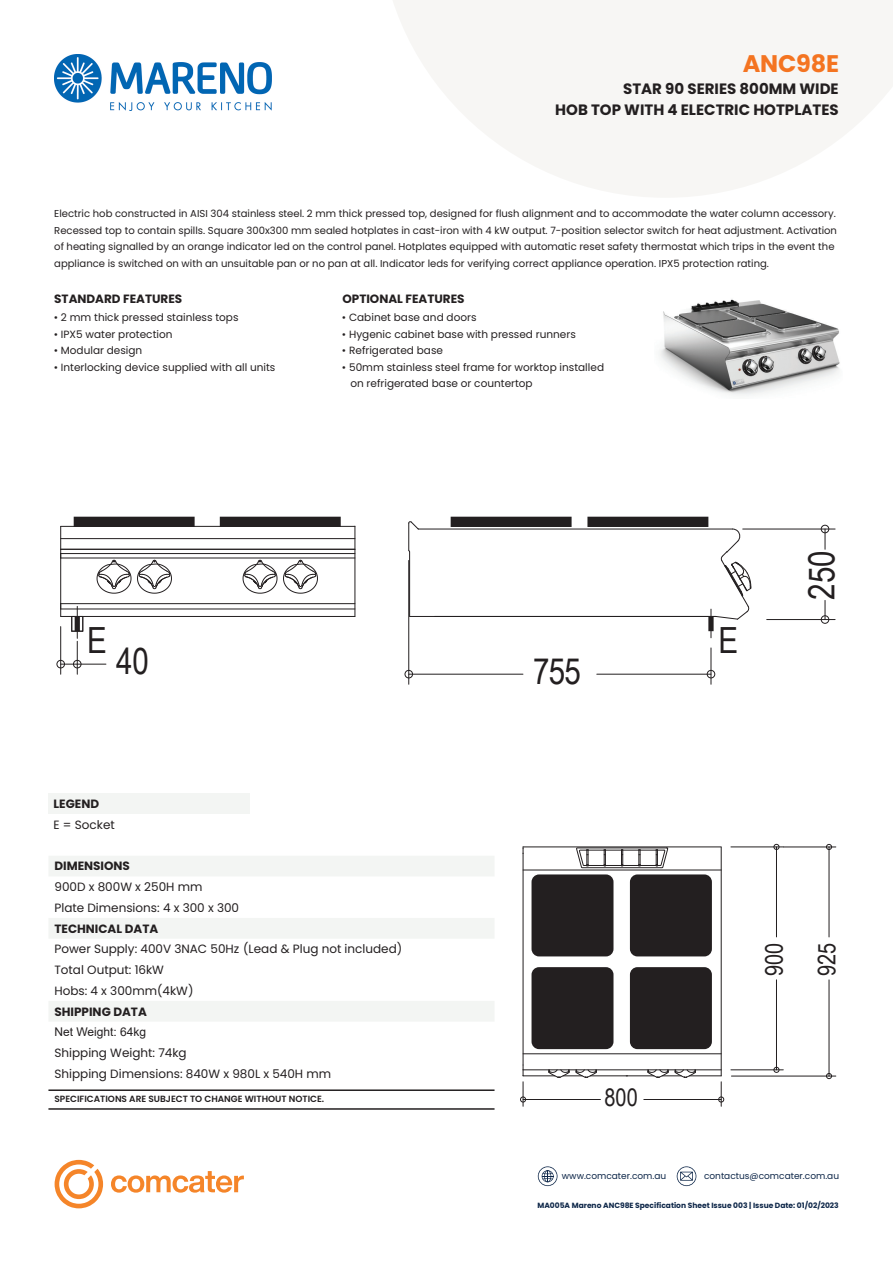
<style>
.page{position:relative;width:893px;height:1263px;background:#fff}
.page>*{position:absolute;margin:0;border:0;box-sizing:border-box;transform-origin:0 0}
.t1{font:36.15px "Arial Narrow";color:#231f20}
.t2{font:24.3px "Arial Narrow";color:#231f20}
.t3{font:700 24px "Poppins";letter-spacing:-.005em;color:#f47421}
.t4{font:700 15px/21px "Poppins";color:#231f20;text-align:right}
.t5{font:12px/20.7px "Poppins";color:#231f20}
.t6{font:700 12px "Poppins";color:#231f20}
.t7{font:12px "Arial";color:#231f20}
.t8{font:10.5px/16.5px "Poppins";color:#231f20}
.t9{font:10.05px/16.5px "Poppins";color:#231f20}
.t10{font:600 9px "Poppins";color:#231f20}
.t11{font:9px "Poppins";color:#0e2749}
.t12{font:700 7.5px "Poppins";color:#0e2749}
</style>
<div class="page">
<svg style="left:393px;top:0;width:500px;height:197px;fill:#f7f6f4"></svg>
<svg style="left:538px;top:1166px;width:19px;height:20px"></svg>
<svg style="left:677px;top:1166px;width:19px;height:20px"></svg>
<svg style="left:55px;top:1160px;width:189px;height:48px"></svg>
<hr style="left:48px;top:1089px;width:447px;height:2px;background:#231f20">
<hr style="left:48px;top:1108px;width:447px;height:2px;background:#231f20">
<img style="left:55px;top:54px;width:216px;height:56px">
<div style="left:48px;top:793px;width:202px;height:21px;background:#f3f5f3"></div>
<svg style="left:49px;top:856px;width:445px;height:165px"></svg>
<hr style="left:776px;top:847px;width:1px;height:90px;background:#231f20">
<hr style="left:776px;top:980px;width:1px;height:90px;background:#231f20">
<svg style="left:773px;top:844px;width:6px;height:6px"></svg>
<svg style="left:773px;top:1067px;width:6px;height:6px"></svg>
<hr style="left:731px;top:846px;width:52px;height:1px;background:#231f20">
<hr style="left:731px;top:1069px;width:52px;height:1px;background:#231f20">
<hr style="left:523px;top:1075px;width:32px;height:1px;background:#231f20">
<hr style="left:590px;top:1075px;width:37px;height:1px;background:#231f20">
<hr style="left:689px;top:1075px;width:32px;height:1px;background:#231f20">
<hr style="left:523px;top:1069px;width:198px;height:1px;background:#231f20">
<hr style="left:523px;top:1053px;width:198px;height:1px;background:#231f20">
<hr style="left:721px;top:847px;width:1px;height:229px;background:#231f20">
<hr style="left:523px;top:853px;width:1px;height:212px;background:#231f20">
<svg style="left:576px;top:847px;width:92px;height:21px"></svg>
<hr style="left:523px;top:846px;width:198px;height:1px;background:#231f20">
<hr style="left:523px;top:869px;width:198px;height:1px;background:#231f20">
<svg style="left:548px;top:1069px;width:49px;height:9px"></svg>
<svg style="left:626px;top:1069px;width:70px;height:9px"></svg>
<svg style="left:520px;top:1082px;width:6px;height:24px"></svg>
<svg style="left:718px;top:1082px;width:6px;height:24px"></svg>
<hr style="left:523px;top:1099px;width:77px;height:1px;background:#231f20">
<hr style="left:644px;top:1099px;width:77px;height:1px;background:#231f20">
<div style="left:532px;top:968px;width:81px;height:80px;background:#231f20;border-radius:7px"></div>
<div style="left:531px;top:967px;width:82px;height:82px;border:2px solid #231f20;border-radius:7px"></div>
<div style="left:631px;top:968px;width:80px;height:80px;background:#231f20;border-radius:7px"></div>
<div style="left:630px;top:967px;width:82px;height:82px;border:2px solid #231f20;border-radius:7px"></div>
<div style="left:532px;top:875px;width:81px;height:80px;background:#231f20;border-radius:7px"></div>
<div style="left:531px;top:874px;width:82px;height:82px;border:2px solid #231f20;border-radius:7px"></div>
<div style="left:631px;top:875px;width:80px;height:80px;background:#231f20;border-radius:7px"></div>
<div style="left:630px;top:874px;width:82px;height:82px;border:2px solid #231f20;border-radius:7px"></div>
<hr style="left:829px;top:847px;width:1px;height:90px;background:#231f20">
<hr style="left:829px;top:980px;width:1px;height:96px;background:#231f20">
<svg style="left:826px;top:844px;width:6px;height:6px"></svg>
<svg style="left:826px;top:1073px;width:6px;height:6px"></svg>
<hr style="left:783px;top:846px;width:53px;height:1px;background:#231f20">
<hr style="left:731px;top:1076px;width:105px;height:1px;background:#231f20">
<hr style="left:354px;top:526px;width:1px;height:90px;background:#231f20">
<hr style="left:60px;top:558px;width:1px;height:46px;background:#231f20">
<svg style="left:60px;top:526px;width:1px;height:32px"></svg>
<svg style="left:60px;top:604px;width:1px;height:12px"></svg>
<hr style="left:61px;top:558px;width:294px;height:1px;background:#231f20">
<hr style="left:61px;top:553px;width:294px;height:1px;background:#231f20">
<hr style="left:61px;top:549px;width:294px;height:1px;background:#231f20">
<hr style="left:61px;top:526px;width:294px;height:1px;background:#231f20">
<hr style="left:61px;top:616px;width:294px;height:1px;background:#231f20">
<hr style="left:61px;top:538px;width:294px;height:1px;background:#231f20">
<hr style="left:61px;top:608px;width:294px;height:1px;background:#231f20">
<hr style="left:61px;top:603px;width:294px;height:1px;background:#231f20">
<svg style="left:96px;top:559px;width:76px;height:35px"></svg>
<svg style="left:242px;top:559px;width:76px;height:35px"></svg>
<hr style="left:418px;top:529px;width:315px;height:1px;background:#231f20">
<hr style="left:410px;top:616px;width:306px;height:1px;background:#231f20">
<hr style="left:409px;top:552px;width:1px;height:64px;background:#231f20">
<svg style="left:408px;top:521px;width:11px;height:32px"></svg>
<svg style="left:711px;top:528px;width:41px;height:110px"></svg>
<svg style="left:71px;top:606px;width:12px;height:32px"></svg>
<div style="left:708px;top:616px;width:6px;height:15px;background:#231f20"></div>
<div style="left:75px;top:616px;width:5px;height:15px;background:#231f20"></div>
<div style="left:71px;top:616px;width:12px;height:16px;border:1px solid #231f20"></div>
<svg style="left:825px;top:530px;width:1px;height:19px"></svg>
<svg style="left:825px;top:600px;width:1px;height:19px"></svg>
<div style="left:821px;top:525px;width:8px;height:8px;border:1px solid #231f20;border-radius:50%"></div>
<div style="left:821px;top:615px;width:8px;height:9px;border:1px solid #231f20;border-radius:50%"></div>
<hr style="left:743px;top:529px;width:92px;height:1px;background:#231f20">
<hr style="left:767px;top:619px;width:68px;height:1px;background:#231f20">
<hr style="left:409px;top:674px;width:114px;height:1px;background:#231f20">
<hr style="left:597px;top:674px;width:114px;height:1px;background:#231f20">
<div style="left:405px;top:670px;width:8px;height:8px;border:1px solid #231f20;border-radius:50%"></div>
<div style="left:707px;top:670px;width:8px;height:8px;border:1px solid #231f20;border-radius:50%"></div>
<hr style="left:408px;top:560px;width:1px;height:124px;background:#231f20">
<hr style="left:711px;top:648px;width:1px;height:36px;background:#231f20">
<svg style="left:61px;top:664px;width:45px;height:1px"></svg>
<div style="left:57px;top:660px;width:8px;height:8px;border:1px solid #231f20;border-radius:50%"></div>
<div style="left:73px;top:660px;width:8px;height:8px;border:1px solid #231f20;border-radius:50%"></div>
<hr style="left:60px;top:627px;width:1px;height:47px;background:#231f20">
<hr style="left:77px;top:641px;width:1px;height:33px;background:#231f20">
<div style="left:74px;top:517px;width:121px;height:10px;background:#231f20"></div>
<div style="left:221px;top:517px;width:119px;height:9px;background:#231f20"></div>
<div style="left:451px;top:517px;width:121px;height:10px;background:#231f20"></div>
<div style="left:587px;top:517px;width:121px;height:10px;background:#231f20"></div>
<img style="left:659px;top:299px;width:181px;height:97px">
<h3 class="t3" style="left:743px;top:50px;width:98px">ANC98E</h3>
<h3 class="t4" style="left:555px;top:78px;width:285px">STAR 90 SERIES 800MM WIDE<br>HOB TOP WITH 4 ELECTRIC HOTPLATES</h3>
<h1 class="t1" style="left:485px;top:253px;width:51px;rotate:-90deg">925</h1>
<h1 class="t1" style="left:407px;top:253px;width:51px;rotate:-90deg">900</h1>
<p class="t9" style="left:54px;top:206px;width:784px">Electric hob constructed in AISI 304 stainless steel. 2 mm thick pressed top, designed for flush alignment and to accommodate the water column accessory.<br>Recessed top to contain spills. Square 300x300 mm sealed hotplates in cast-iron with 4 kW output. 7-position selector switch for heat adjustment. Activation of heating signalled by an orange indicator led on the control panel. Hotplates equipped with automatic reset safety thermostat which trips in the event the appliance is switched on with an unsuitable pan or no pan at all. Indicator leds for verifying correct appliance operation. IPX5 protection rating.</p>
<p class="t6" style="left:54px;top:291px;width:130px">STANDARD FEATURES</p>
<p class="t8" style="left:54px;top:310px;width:186px">• 2 mm thick pressed stainless tops</p>
<p class="t8" style="left:54px;top:326px;width:120px">• IPX5 water protection</p>
<p class="t8" style="left:54px;top:343px;width:90px">• Modular design</p>
<p class="t8" style="left:54px;top:359px;width:223px">• Interlocking device supplied with all units</p>
<p class="t6" style="left:342px;top:291px;width:124px">OPTIONAL FEATURES</p>
<p class="t8" style="left:342px;top:310px;width:136px">• Cabinet base and doors</p>
<p class="t8" style="left:342px;top:326px;width:235px">• Hygenic cabinet base with pressed runners</p>
<p class="t8" style="left:342px;top:343px;width:103px">• Refrigerated base</p>
<p class="t8" style="left:350px;top:359px;width:255px;text-indent:-8px">• 50mm stainless steel frame for worktop installed on refrigerated base or countertop</p>
<h1 class="t1" style="left:87px;top:614px;width:21px">E</h1>
<h1 class="t1" style="left:718px;top:614px;width:21px">E</h1>
<h1 class="t1" style="left:116px;top:635px;width:34px">40</h1>
<h1 class="t1" style="left:533px;top:645px;width:50px">755</h1>
<h1 class="t1" style="left:795px;top:600px;width:51px;rotate:-90deg">250</h1>
<p class="t6" style="left:54px;top:797px;width:47px">LEGEND</p>
<p class="t5" style="left:54px;top:814px;width:63px">E = Socket</p>
<p class="t6" style="left:54px;top:859px;width:77px">DIMENSIONS</p>
<p class="t5" style="left:54px;top:877px;width:186px">900D x 800W x 250H mm<br>Plate Dimensions: 4 x 300 x 300</p>
<p class="t6" style="left:54px;top:921px;width:105px">TECHNICAL DATA</p>
<p class="t5" style="left:54px;top:939px;width:349px">Power Supply: 400V 3NAC 50Hz (Lead &amp; Plug not included)<br>Total Output: 16kW<br>Hobs: 4 x 300mm(4kW)</p>
<p class="t6" style="left:54px;top:1004px;width:94px">SHIPPING DATA</p>
<p class="t7" style="left:54px;top:1024px;width:93px">Net Weight: 64kg</p>
<p class="t5" style="left:54px;top:1042px;width:278px">Shipping Weight: 74kg<br>Shipping Dimensions: 840W x 980L x 540H mm</p>
<p class="t10" style="left:54px;top:1094px;width:271px">SPECIFICATIONS ARE SUBJECT TO CHANGE WITHOUT NOTICE.</p>
<h2 class="t2" style="left:604px;top:1080px;width:35px">800</h2>
<h2 class="t2" style="left:756px;top:976px;width:35px;rotate:-90deg">900</h2>
<h2 class="t2" style="left:809px;top:976px;width:35px;rotate:-90deg">925</h2>
<p class="t11" style="left:562px;top:1171px;width:106px">www.comcater.com.au</p>
<p class="t11" style="left:704px;top:1171px;width:137px">contactus@comcater.com.au</p>
<p class="t12" style="left:537px;top:1201px;width:303px">MA005A Mareno ANC98E Specification Sheet Issue 003 | Issue Date: 01/02/2023</p>
</div>
